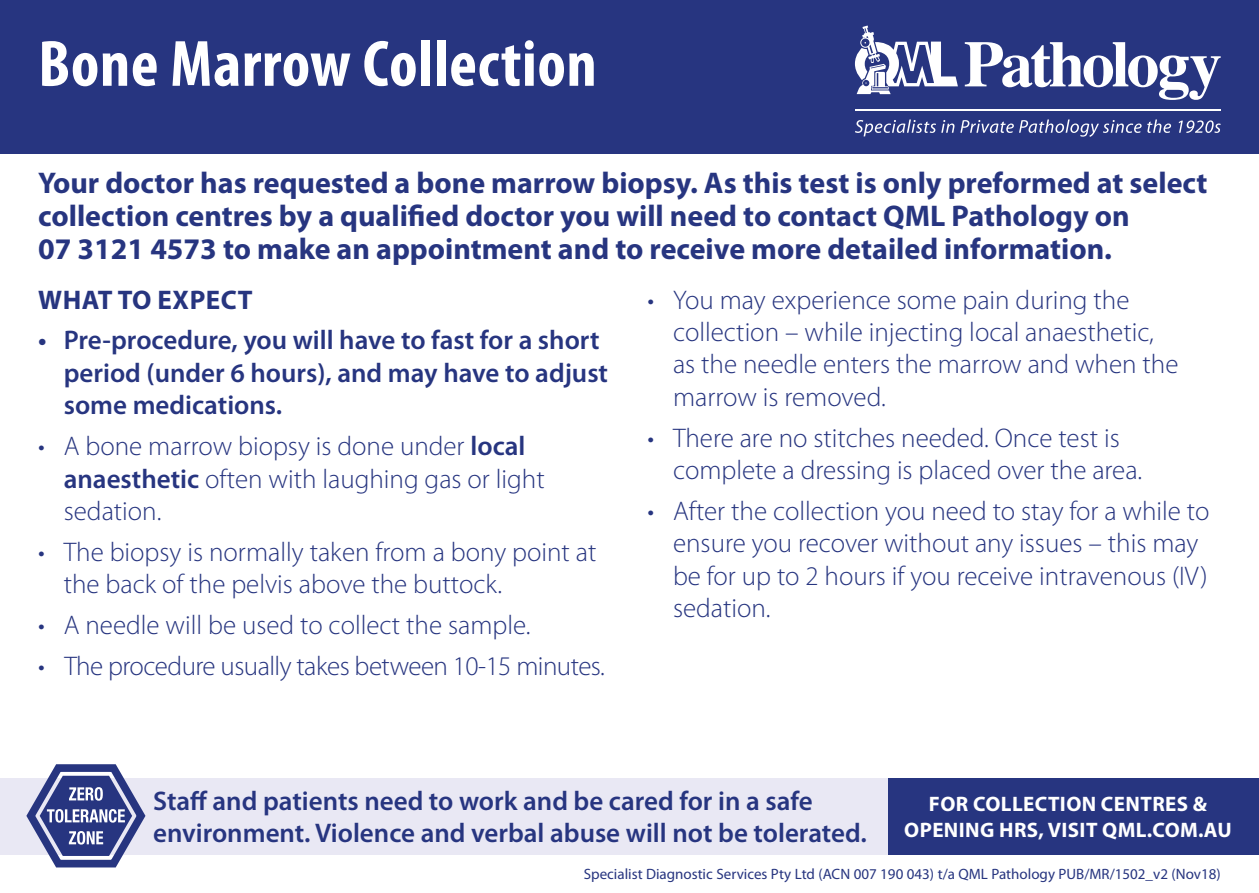
<style>
.page{position:relative;width:1259px;height:893px;background:#fff}
.page>*{position:absolute;margin:0;border:0;box-sizing:border-box;transform-origin:0 0}
.body{font:700 condensed 66px "Myriad Pro";letter-spacing:.01em;color:#fff}
.body-2{font:700 30px/33px "Myriad Pro";color:#273580}
.t1{font:300 27px/32.4px "Myriad Pro";color:#273580}
.body-3{font:600 27px/32.4px "Myriad Pro";color:#273580}
.t2{font:300 27px "Myriad Pro";letter-spacing:-.02em;color:#273580}
.body-4{font:700 27px "Myriad Pro";letter-spacing:.02em;color:#273580}
.body-5{font:700 21px/25.2px "Myriad Pro";letter-spacing:.02em;color:#fff;text-align:center}
.t3{font:15px "Myriad Pro";color:#273580}
.s1{font-weight:600}
</style>
<div class="page">
<div style="left:0;top:0;width:1259px;height:153px;background:#273580"></div>
<svg style="left:964px;top:42px;width:256px;height:58px"></svg>
<svg style="left:855px;top:26px;width:103px;height:68px"></svg>
<svg style="left:855px;top:120px;width:99px;height:16px"></svg>
<svg style="left:960px;top:120px;width:181px;height:17px"></svg>
<svg style="left:1147px;top:120px;width:24px;height:13px"></svg>
<svg style="left:1178px;top:120px;width:42px;height:13px"></svg>
<hr style="left:855px;top:109px;width:365px;height:1px;background:#fff">
<div style="left:0;top:778px;width:889px;height:76px;background:#e9e8f4"></div>
<svg style="left:20px;top:764px;width:131px;height:104px"></svg>
<div style="left:889px;top:778px;width:370px;height:76px;background:#273580"></div>
<p class="body" style="left:38px;top:23px;width:560px">Bone Marrow Collection</p>
<p class="body-2" style="left:38px;top:166px;width:1170px">Your doctor has requested a bone marrow biopsy. As this test is only preformed at select collection centres by a qualified doctor you will need to contact QML Pathology on<br>07 3121 4573 to make an appointment and to receive more detailed information.</p>
<p class="body-4" style="left:38px;top:284px;width:216px">WHAT TO EXPECT</p>
<p class="body-3" style="left:64px;top:325px;width:546px;text-indent:-26px">• Pre-procedure, you will have to fast for a short period (under 6 hours), and may have to adjust some medications.</p>
<p class="t1" style="left:64px;top:430px;width:482px;text-indent:-26px">• A bone marrow biopsy is done under <span class="s1">local anaesthetic</span> often with laughing gas or light sedation.</p>
<p class="t1" style="left:64px;top:536px;width:534px;text-indent:-26px">• The biopsy is normally taken from a bony point at the back of the pelvis above the buttock.</p>
<p class="t1" style="left:38px;top:609px;width:494px">• A needle will be used to collect the sample.</p>
<p class="t2" style="left:38px;top:651px;width:568px">• The procedure usually takes between 10-15 minutes.</p>
<p class="t1" style="left:673px;top:284px;width:507px;text-indent:-26px">• You may experience some pain during the collection – while injecting local anaesthetic, as the needle enters the marrow and when the marrow is removed.</p>
<p class="t1" style="left:673px;top:422px;width:471px;text-indent:-26px">• There are no stitches needed. Once test is complete a dressing is placed over the area.</p>
<p class="t1" style="left:673px;top:495px;width:538px;text-indent:-26px">• After the collection you need to stay for a while to ensure you recover without any issues – this may be for up to 2 hours if you receive intravenous (IV) sedation.</p>
<p class="body-3" style="left:153px;top:785px;width:715px">Staff and patients need to work and be cared for in a safe environment. Violence and verbal abuse will not be tolerated.</p>
<p class="body-5" style="left:904px;top:792px;width:329px">FOR COLLECTION CENTRES &amp;<br>OPENING HRS, VISIT QML.COM.AU</p>
<p class="t3" style="left:584px;top:866px;width:638px">Specialist Diagnostic Services Pty Ltd (ACN 007 190 043) t/a QML Pathology PUB/MR/1502_v2 (Nov18)</p>
</div>
